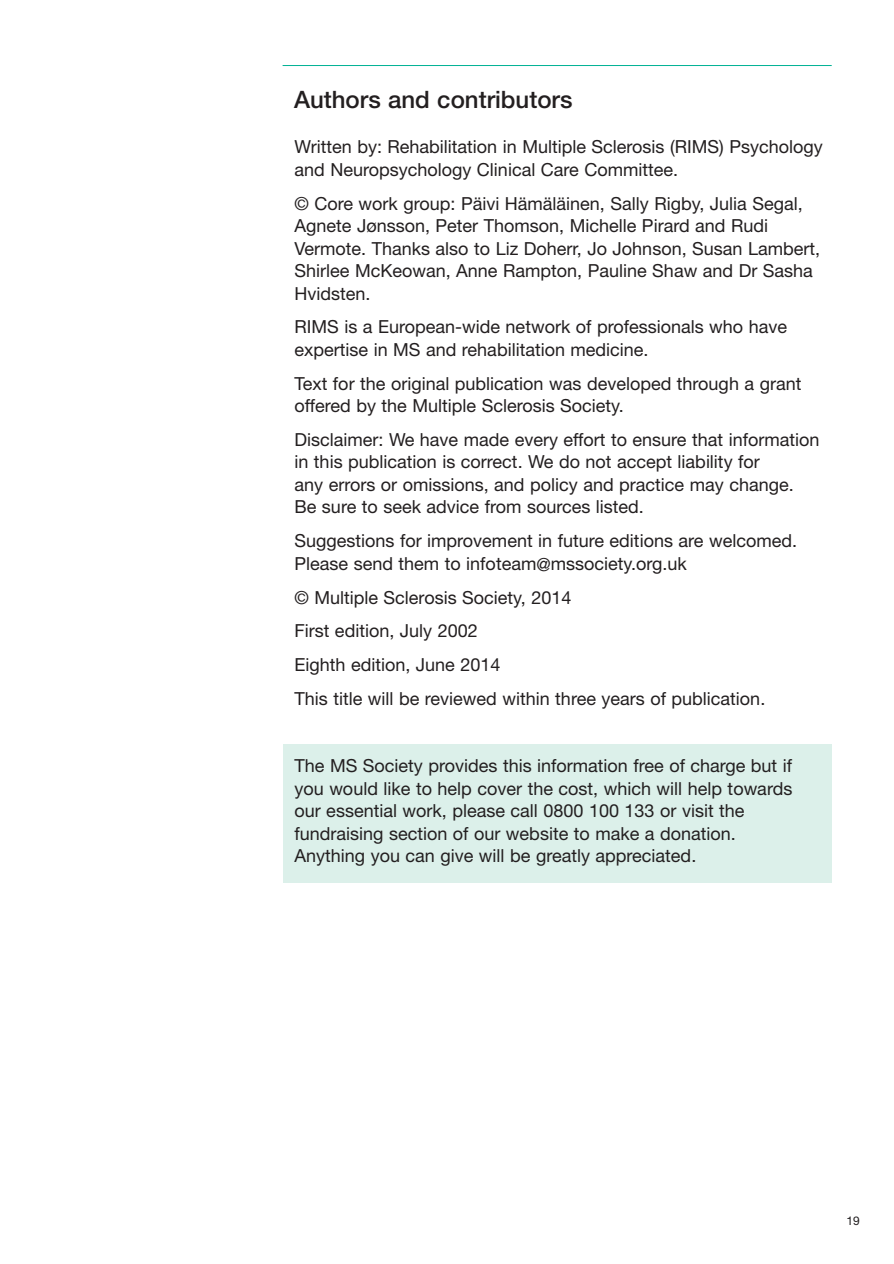
<style>
.page{position:relative;width:894px;height:1264px;background:#fff}
.page>*{position:absolute;margin:0;border:0;box-sizing:border-box;transform-origin:0 0}
.t1{font:500 24px "Helvetica Neue";color:#231f20}
.t2{font:18px/22.5px "Helvetica Neue";color:#231f20}
.t3{font:12px "Helvetica Neue";color:#231f20}
</style>
<div class="page">
<svg style="left:282px;top:65px;width:550px;height:818px"></svg>
<h1 class="t1" style="left:294px;top:91px;width:280px">Authors and contributors</h1>
<p class="t2" style="left:294px;top:138px;width:529px">Written by: Rehabilitation in Multiple Sclerosis (RIMS) Psychology and Neuropsychology Clinical Care Committee.</p>
<p class="t2" style="left:294px;top:194px;width:527px">© Core work group: Päivi Hämäläinen, Sally Rigby, Julia Segal, Agnete Jønsson, Peter Thomson, Michelle Pirard and Rudi Vermote. Thanks also to Liz Doherr, Jo Johnson, Susan Lambert, Shirlee McKeowan, Anne Rampton, Pauline Shaw and Dr Sasha Hvidsten.</p>
<p class="t2" style="left:294px;top:318px;width:494px">RIMS is a European-wide network of professionals who have expertise in MS and rehabilitation medicine.</p>
<p class="t2" style="left:294px;top:374px;width:508px">Text for the original publication was developed through a grant offered by the Multiple Sclerosis Society.</p>
<p class="t2" style="left:294px;top:430px;width:526px">Disclaimer: We have made every effort to ensure that information in this publication is correct. We do not accept liability for<br>any errors or omissions, and policy and practice may change.<br>Be sure to seek advice from sources listed.</p>
<p class="t2" style="left:294px;top:531px;width:504px">Suggestions for improvement in future editions are welcomed.<br>Please send them to infoteam@mssociety.org.uk</p>
<p class="t2" style="left:294px;top:582px;width:472px;line-height:33.8px">© Multiple Sclerosis Society, 2014<br>First edition, July 2002<br>Eighth edition, June 2014<br>This title will be reviewed within three years of publication.</p>
<p class="t2" style="left:294px;top:756px;width:499px">The MS Society provides this information free of charge but if you would like to help cover the cost, which will help towards our essential work, please call 0800 100 133 or visit the fundraising section of our website to make a donation.<br>Anything you can give will be greatly appreciated.</p>
<p class="t3" style="left:846px;top:1216px;width:15px">19</p>
</div>
